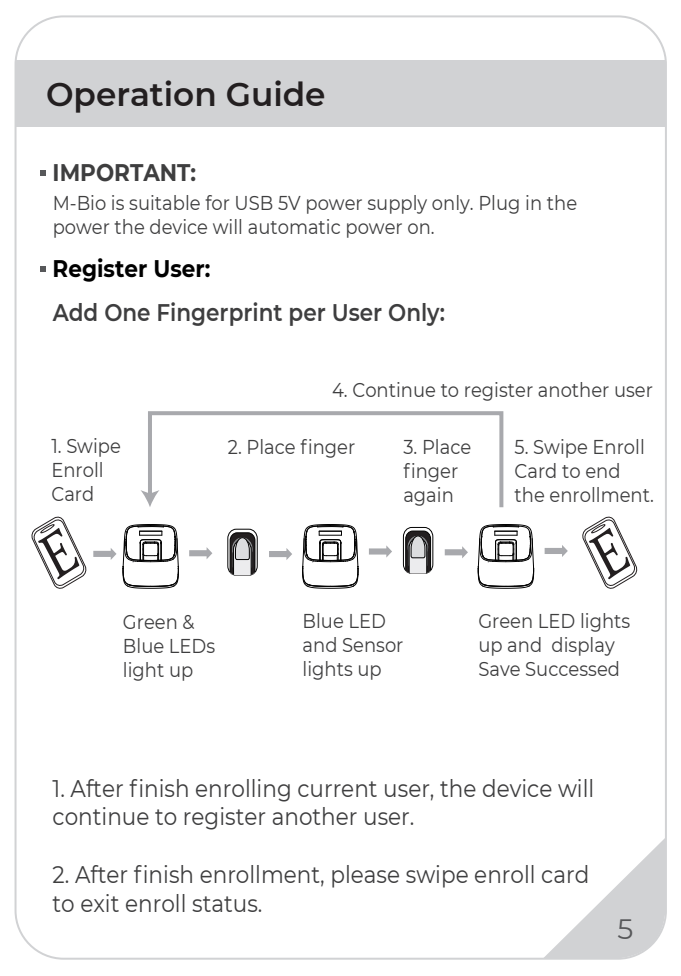
<style>
.page{position:relative;width:681px;height:976px;background:#fff}
.page>*{position:absolute;margin:0;border:0;box-sizing:border-box;transform-origin:0 0}
.t1{font:600 32.8px "Montserrat";color:#231f20}
.t2{font:28px "Montserrat";color:#57585a}
.t3{font:24px/28.8px "Montserrat";color:#3e3e3f;scale:.9 1}
.t4{font:600 24px "Montserrat";color:#3e3e3f;scale:.9 1}
.t5{font:700 24px "Montserrat";color:#000;scale:.9 1}
.t6{font:700 24px "Montserrat";color:#3e3e3f;scale:.9 1}
.t7{font:20px/24px "Montserrat";color:#3e3e3f;scale:.9 1}
</style>
<div class="page">
<svg style="left:542px;top:838px;width:123px;height:120px"></svg>
<div style="left:16px;top:60px;width:649px;height:67px;background:#d1d2d4"></div>
<svg style="left:31px;top:516px;width:56px;height:73px"></svg>
<svg style="left:582px;top:516px;width:55px;height:73px"></svg>
<svg style="left:93px;top:548px;width:23px;height:12px"></svg>
<svg style="left:189px;top:547px;width:23px;height:12px"></svg>
<svg style="left:269px;top:548px;width:23px;height:12px"></svg>
<svg style="left:122px;top:524px;width:57px;height:65px"></svg>
<svg style="left:302px;top:524px;width:57px;height:65px"></svg>
<div style="left:227px;top:528px;width:30px;height:47px;border:1px solid #030303;border-radius:9px"></div>
<svg style="left:229px;top:532px;width:26px;height:43px"></svg>
<svg style="left:369px;top:545px;width:23px;height:12px"></svg>
<svg style="left:444px;top:546px;width:23px;height:12px"></svg>
<svg style="left:544px;top:545px;width:23px;height:12px"></svg>
<svg style="left:477px;top:524px;width:57px;height:65px"></svg>
<div style="left:403px;top:527px;width:30px;height:46px;border:1px solid #030303;border-radius:9px"></div>
<svg style="left:405px;top:530px;width:26px;height:43px"></svg>
<svg style="left:148px;top:411px;width:356px;height:97px"></svg>
<svg style="left:140px;top:490px;width:19px;height:17px"></svg>
<svg style="left:40px;top:170px;width:6px;height:6px"></svg>
<svg style="left:40px;top:266px;width:6px;height:6px"></svg>
<h1 class="t1" style="left:46px;top:71px;width:281px">Operation Guide</h1>
<p class="t6" style="left:53px;top:155px;width:161px">IMPORTANT:</p>
<p class="t7" style="left:53px;top:190px;width:584px">M-Bio is suitable for USB 5V power supply only. Plug in the power the device will automatic power on.</p>
<p class="t5" style="left:53px;top:251px;width:177px">Register User:</p>
<p class="t4" style="left:53px;top:295px;width:437px">Add One Fingerprint per User Only:</p>
<p class="t7" style="left:332px;top:377px;width:358px">4. Continue to register another user</p>
<p class="t7" style="left:403px;top:434px;width:77px">3. Place finger again</p>
<p class="t7" style="left:51px;top:433px;width:79px">1. Swipe<br>Enroll<br>Card</p>
<p class="t7" style="left:228px;top:434px;width:143px">2. Place finger</p>
<p class="t7" style="left:514px;top:434px;width:156px">5. Swipe Enroll<br>Card to end the enrollment.</p>
<p class="t7" style="left:123px;top:608px;width:104px">Green &amp;<br>Blue LEDs light up</p>
<p class="t7" style="left:302px;top:608px;width:113px">Blue LED and Sensor lights up</p>
<p class="t7" style="left:478px;top:608px;width:170px">Green LED lights up and display<br>Save Successed</p>
<p class="t3" style="left:53px;top:772px;width:603px">1. After finish enrolling current user, the device will continue to register another user.</p>
<p class="t3" style="left:53px;top:859px;width:597px">2. After finish enrollment, please swipe enroll card to exit enroll status.</p>
<h2 class="t2" style="left:617px;top:909px;width:17px">5</h2>
</div>
